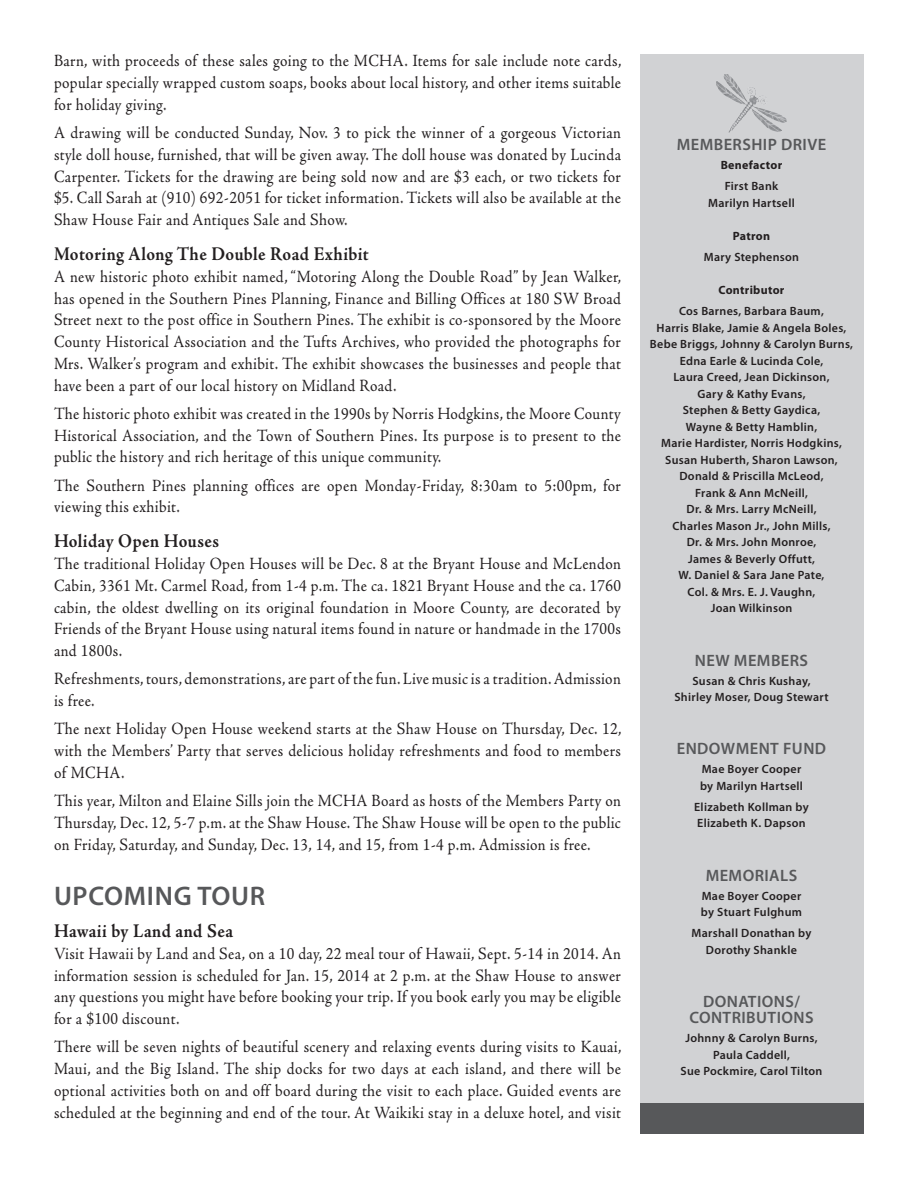
<style>
.page{position:relative;width:918px;height:1188px;background:#fff}
.page>*{position:absolute;margin:0;border:0;box-sizing:border-box;transform-origin:0 0}
.Body_Upcoming_Update{font:600 27px "Myriad Pro";letter-spacing:.025em;color:#57585a}
.Body_Title{font:700 19.5px "Adobe Jenson Pro";letter-spacing:.02em;color:#231f20;scale:.9 1}
.Body{font:17.25px/21.8px "Adobe Jenson Pro";letter-spacing:.02em;color:#231f20;text-align:justify;scale:.9 1}
.Boxes_Heading{font:600 16.5px/16.5px "Myriad Pro";letter-spacing:.025em;color:#57585a;text-align:center}
.Boxes_9pt{font:600 12px/16.5px "Myriad Pro";letter-spacing:.025em;color:#231f20;text-align:center}
.Boxes_9pt-2{font:700 12px "Myriad Pro";letter-spacing:.025em;color:#231f20}
</style>
<div class="page">
<div style="left:640px;top:54px;width:224px;height:1080px;background:#d1d2d4"></div>
<div style="left:640px;top:1103px;width:224px;height:31px;background:#57585a"></div>
<img style="left:716px;top:74px;width:71px;height:59px">
<p class="Body" style="left:54px;top:50px;width:632px">Barn, with proceeds of these sales going to the MCHA. Items for sale include note cards, popular specially wrapped custom soaps, books about local history, and other items suitable for holiday giving.</p>
<p class="Body" style="left:54px;top:122px;width:632px">A drawing will be conducted Sunday, Nov. 3 to pick the winner of a gorgeous Victorian style doll house, furnished, that will be given away. The doll house was donated by Lucinda Carpenter. Tickets for the drawing are being sold now and are $3 each, or two tickets for $5. Call Sarah at (910) 692-2051 for ticket information. Tickets will also be available at the Shaw House Fair and Antiques Sale and Show.</p>
<p class="Body_Title" style="left:54px;top:243px;width:351px">Motoring Along The Double Road Exhibit</p>
<p class="Body" style="left:54px;top:266px;width:632px">A new historic photo exhibit named, “Motoring Along the Double Road” by Jean Walker, has opened in the Southern Pines Planning, Finance and Billing Offices at 180 SW Broad Street next to the post office in Southern Pines. The exhibit is co-sponsored by the Moore County Historical Association and the Tufts Archives, who provided the photographs for Mrs. Walker’s program and exhibit. The exhibit showcases the businesses and people that have been a part of our local history on Midland Road.</p>
<p class="Body" style="left:54px;top:403px;width:632px">The historic photo exhibit was created in the 1990s by Norris Hodgkins, the Moore County Historical Association, and the Town of Southern Pines. Its purpose is to present to the public the history and rich heritage of this unique community.</p>
<p class="Body" style="left:54px;top:475px;width:632px">The Southern Pines planning offices are open Monday-Friday, 8:30am to 5:00pm, for viewing this exhibit.</p>
<p class="Body_Title" style="left:54px;top:530px;width:185px">Holiday Open Houses</p>
<p class="Body" style="left:54px;top:553px;width:632px">The traditional Holiday Open Houses will be Dec. 8 at the Bryant House and McLendon Cabin, 3361 Mt. Carmel Road, from 1-4 p.m. The ca. 1821 Bryant House and the ca. 1760 cabin, the oldest dwelling on its original foundation in Moore County, are decorated by Friends of the Bryant House using natural items found in nature or handmade in the 1700s and 1800s.</p>
<p class="Body" style="left:54px;top:668px;width:631px">Refreshments, tours, demonstrations, are part of the fun. Live music is a tradition. Admission is free.</p>
<p class="Body" style="left:54px;top:718px;width:632px">The next Holiday Open House weekend starts at the Shaw House on Thursday, Dec. 12, with the Members’ Party that serves delicious holiday refreshments and food to members of MCHA.</p>
<p class="Body" style="left:54px;top:790px;width:631px">This year, Milton and Elaine Sills join the MCHA Board as hosts of the Members Party on Thursday, Dec. 12, 5-7 p.m. at the Shaw House. The Shaw House will be open to the public on Friday, Saturday, and Sunday, Dec. 13, 14, and 15, from 1-4 p.m. Admission is free.</p>
<p class="Body_Upcoming_Update" style="left:54px;top:879px;width:213px">UPCOMING TOUR</p>
<p class="Body_Title" style="left:54px;top:920px;width:201px">Hawaii by Land and Sea</p>
<p class="Body" style="left:54px;top:943px;width:632px">Visit Hawaii by Land and Sea, on a 10 day, 22 meal tour of Hawaii, Sept. 5-14 in 2014. An information session is scheduled for Jan. 15, 2014 at 2 p.m. at the Shaw House to answer any questions you might have before booking your trip. If you book early you may be eligible for a $100 discount.</p>
<p class="Body" style="left:54px;top:1037px;width:632px">There will be seven nights of beautiful scenery and relaxing events during visits to Kauai, Maui, and the Big Island. The ship docks for two days at each island, and there will be optional activities both on and off board during the visit to each place. Guided events are scheduled at the beginning and end of the tour. At Waikiki stay in a deluxe hotel, and visit</p>
<p class="Boxes_Heading" style="left:677px;top:136px;width:151px">MEMBERSHIP DRIVE</p>
<p class="Boxes_9pt-2" style="left:721px;top:157px;width:63px">Benefactor</p>
<p class="Boxes_9pt" style="left:708px;top:178px;width:88px">First Bank<br>Marilyn Hartsell</p>
<p class="Boxes_9pt-2" style="left:733px;top:228px;width:39px">Patron</p>
<p class="Boxes_9pt" style="left:704px;top:249px;width:97px">Mary Stephenson</p>
<p class="Boxes_9pt-2" style="left:718px;top:282px;width:68px">Contributor</p>
<p class="Boxes_9pt" style="left:650px;top:303px;width:205px">Cos Barnes, Barbara Baum,<br>Harris Blake, Jamie &amp; Angela Boles,<br>Bebe Briggs, Johnny &amp; Carolyn Burns,<br>Edna Earle &amp; Lucinda Cole,<br>Laura Creed, Jean Dickinson,<br>Gary &amp; Kathy Evans,<br>Stephen &amp; Betty Gaydica,<br>Wayne &amp; Betty Hamblin,<br>Marie Hardister, Norris Hodgkins,<br>Susan Huberth, Sharon Lawson,<br>Donald &amp; Priscilla McLeod,<br>Frank &amp; Ann McNeill,<br>Dr. &amp; Mrs. Larry McNeill,<br>Charles Mason Jr., John Mills,<br>Dr. &amp; Mrs. John Monroe,<br>James &amp; Beverly Offutt,<br>W. Daniel &amp; Sara Jane Pate,<br>Col. &amp; Mrs. E. J. Vaughn,<br>Joan Wilkinson</p>
<p class="Boxes_Heading" style="left:695px;top:651px;width:115px">NEW MEMBERS</p>
<p class="Boxes_9pt" style="left:674px;top:672px;width:156px">Susan &amp; Chris Kushay,<br>Shirley Moser, Doug Stewart</p>
<p class="Boxes_Heading" style="left:677px;top:740px;width:151px">ENDOWMENT FUND</p>
<p class="Boxes_9pt" style="left:700px;top:761px;width:104px;text-align:left">Mae Boyer Cooper by Marilyn Hartsell</p>
<p class="Boxes_9pt" style="left:694px;top:798px;width:116px;text-align:left">Elizabeth Kollman by<br>Elizabeth K. Dapson</p>
<p class="Boxes_Heading" style="left:706px;top:866px;width:93px">MEMORIALS</p>
<p class="Boxes_9pt" style="left:701px;top:887px;width:103px;text-align:left">Mae Boyer Cooper by Stuart Fulghum</p>
<p class="Boxes_9pt" style="left:692px;top:925px;width:121px">Marshall Donathan by<br>Dorothy Shankle</p>
<p class="Boxes_Heading" style="left:689px;top:993px;width:126px">DONATIONS/<br>CONTRIBUTIONS</p>
<p class="Boxes_9pt" style="left:681px;top:1030px;width:143px">Johnny &amp; Carolyn Burns,<br>Paula Caddell,<br>Sue Pockmire, Carol Tilton</p>
</div>
